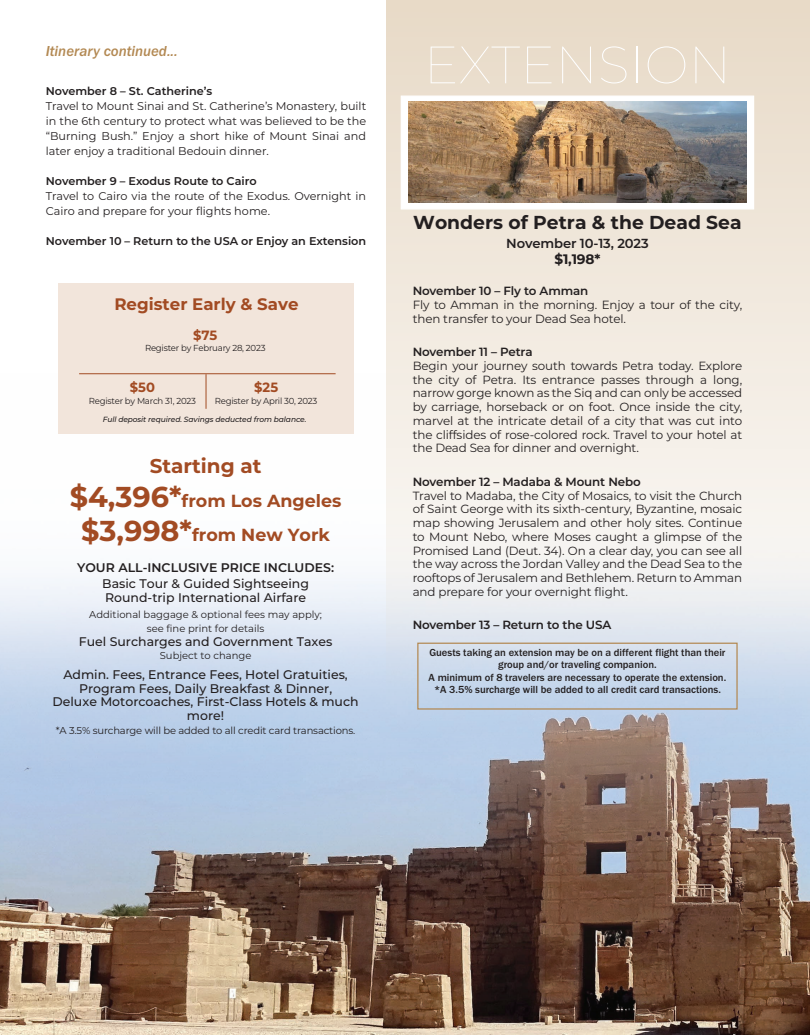
<style>
.page{position:relative;width:810px;height:1035px;background:#fff}
.page>*{position:absolute;margin:0;border:0;box-sizing:border-box;transform-origin:0 0}
.t1{font:100 52.5px "Montserrat";color:#fff}
.t2{font:700 20px "Montserrat";color:#a24b23}
.t3{font:700 18.75px "Montserrat";color:#231f20}
.t4{font:700 17.5px/34.4px "Montserrat";color:#a24b23;text-align:center}
.t5{font:700 16.62px "Montserrat";color:#a24b23}
.t6{font:15px "Franklin Gothic URW Med Ita";color:#b38953}
.t7{font:700 13.75px "Montserrat";color:#231f20}
.t8{font:700 13.38px "Montserrat";color:#a24b23}
.t9{font:600 13.12px "Montserrat";letter-spacing:-.01em;color:#231f20}
.t10{font:500 12.5px/13.8px "Montserrat";color:#231f20}
.t11{font:600 12.5px "Montserrat";color:#231f20}
.t12{font:11.88px/13.8px "Montserrat";letter-spacing:-.01em;color:#231f20;text-align:justify}
.t13{font:600 11.88px "Montserrat";letter-spacing:-.01em;color:#231f20}
.t14{font:11.25px/15px "Montserrat";color:#231f20;text-align:justify}
.t15{font:600 11.25px "Montserrat";color:#231f20}
.t16{font:500 10.62px/12.5px "Franklin Gothic URW";color:#231f20;text-align:center}
.t17{font:10px/13.8px "Montserrat";color:#231f20;text-align:center}
.t18{font:8.75px "Montserrat";letter-spacing:-.025em;color:#231f20}
.t19{font:italic 500 7.5px "Montserrat";letter-spacing:-.01em;color:#231f20}
.s1{font-size:28.75px}
</style>
<div class="page">
<img style="left:0;top:577px;width:810px;height:458px">
<svg style="left:386px;top:0;width:424px;height:705px;background:#ece8e2"></svg>
<div style="left:401px;top:96px;width:353px;height:113px;background:#fff"></div>
<img style="left:409px;top:102px;width:337px;height:101px">
<div style="left:417px;top:643px;width:321px;height:67px;border:1px solid #b38953"></div>
<div style="left:58px;top:284px;width:296px;height:150px;background:#f2e5db"></div>
<hr style="left:206px;top:374px;width:1px;height:35px;background:#a24b23">
<hr style="left:79px;top:373px;width:257px;height:1px;background:#a24b23">
<p class="t6" style="left:46px;top:42px;width:134px">Itinerary continued...</p>
<h1 class="t1" style="left:424px;top:30px;width:309px">EXTENSION</h1>
<p class="t15" style="left:46px;top:83px;width:168px">November 8 – St. Catherine’s</p>
<p class="t14" style="left:46px;top:98px;width:322px">Travel to Mount Sinai and St. Catherine’s Monastery, built in the 6th century to protect what was believed to be the “Burning Bush.” Enjoy a short hike of Mount Sinai and later enjoy a traditional Bedouin dinner.</p>
<p class="t15" style="left:46px;top:173px;width:212px">November 9 – Exodus Route to Cairo</p>
<p class="t14" style="left:46px;top:188px;width:322px">Travel to Cairo via the route of the Exodus. Overnight in<br>Cairo and prepare for your flights home.</p>
<p class="t15" style="left:46px;top:233px;width:322px">November 10 – Return to the USA or Enjoy an Extension</p>
<p class="t9" style="left:506px;top:234px;width:144px">November 10-13, 2023</p>
<p class="t7" style="left:554px;top:249px;width:48px">$1,198*</p>
<p class="t13" style="left:413px;top:283px;width:177px">November 10 – Fly to Amman</p>
<p class="t12" style="left:413px;top:298px;width:331px">Fly to Amman in the morning. Enjoy a tour of the city, then transfer to your Dead Sea hotel.</p>
<p class="t13" style="left:413px;top:344px;width:121px">November 11 – Petra</p>
<p class="t12" style="left:413px;top:358px;width:331px">Begin your journey south towards Petra today. Explore the city of Petra. Its entrance passes through a long, narrow gorge known as the Siq and can only be accessed by carriage, horseback or on foot. Once inside the city, marvel at the intricate detail of a city that was cut into the cliffsides of rose-colored rock. Travel to your hotel at the Dead Sea for dinner and overnight.</p>
<p class="t13" style="left:413px;top:473px;width:230px">November 12 – Madaba &amp; Mount Nebo</p>
<p class="t12" style="left:413px;top:488px;width:331px">Travel to Madaba, the City of Mosaics, to visit the Church of Saint George with its sixth-century, Byzantine, mosaic map showing Jerusalem and other holy sites. Continue to Mount Nebo, where Moses caught a glimpse of the Promised Land (Deut. 34). On a clear day, you can see all the way across the Jordan Valley and the Dead Sea to the rooftops of Jerusalem and Bethlehem. Return to Amman and prepare for your overnight flight.</p>
<p class="t13" style="left:413px;top:617px;width:200px">November 13 – Return to the USA</p>
<h3 class="t3" style="left:413px;top:209px;width:330px">Wonders of Petra &amp; the Dead Sea</h3>
<h3 class="t5" style="left:114px;top:293px;width:186px">Register Early &amp; Save</h3>
<p class="t8" style="left:193px;top:325px;width:26px">$75</p>
<p class="t18" style="left:145px;top:342px;width:122px">Register by February 28, 2023</p>
<p class="t8" style="left:130px;top:378px;width:27px">$50</p>
<p class="t18" style="left:89px;top:395px;width:109px">Register by March 31, 2023</p>
<p class="t8" style="left:254px;top:378px;width:25px">$25</p>
<p class="t18" style="left:215px;top:395px;width:104px">Register by April 30, 2023</p>
<p class="t19" style="left:103px;top:414px;width:205px">Full deposit required. Savings deducted from balance.</p>
<h2 class="t2" style="left:150px;top:451px;width:113px">Starting at</h2>
<h3 class="t4" style="left:70px;top:483px;width:273px"><span class="s1">$4,396*</span>from Los Angeles <span class="s1">$3,998*</span>from New York</h3>
<p class="t11" style="left:77px;top:559px;width:258px">YOUR ALL-INCLUSIVE PRICE INCLUDES:</p>
<p class="t10" style="left:102px;top:576px;width:208px">Basic Tour &amp; Guided Sightseeing<br>Round-trip International Airfare</p>
<p class="t17" style="left:89px;top:607px;width:234px">Additional baggage &amp; optional fees may apply; see fine print for details</p>
<p class="t10" style="left:79px;top:634px;width:255px">Fuel Surcharges and Government Taxes</p>
<p class="t17" style="left:160px;top:649px;width:93px">Subject to change</p>
<p class="t10" style="left:53px;top:667px;width:308px;text-align:center">Admin. Fees, Entrance Fees, Hotel Gratuities, Program Fees, Daily Breakfast &amp; Dinner,<br>Deluxe Motorcoaches, First-Class Hotels &amp; much more!</p>
<p class="t17" style="left:56px;top:723px;width:301px">*A 3.5% surcharge will be added to all credit card transactions.</p>
<p class="t16" style="left:429px;top:646px;width:299px">Guests taking an extension may be on a different flight than their group and/or traveling companion.<br>A minimum of 8 travelers are necessary to operate the extension. *A 3.5% surcharge will be added to all credit card transactions.</p>
</div>
